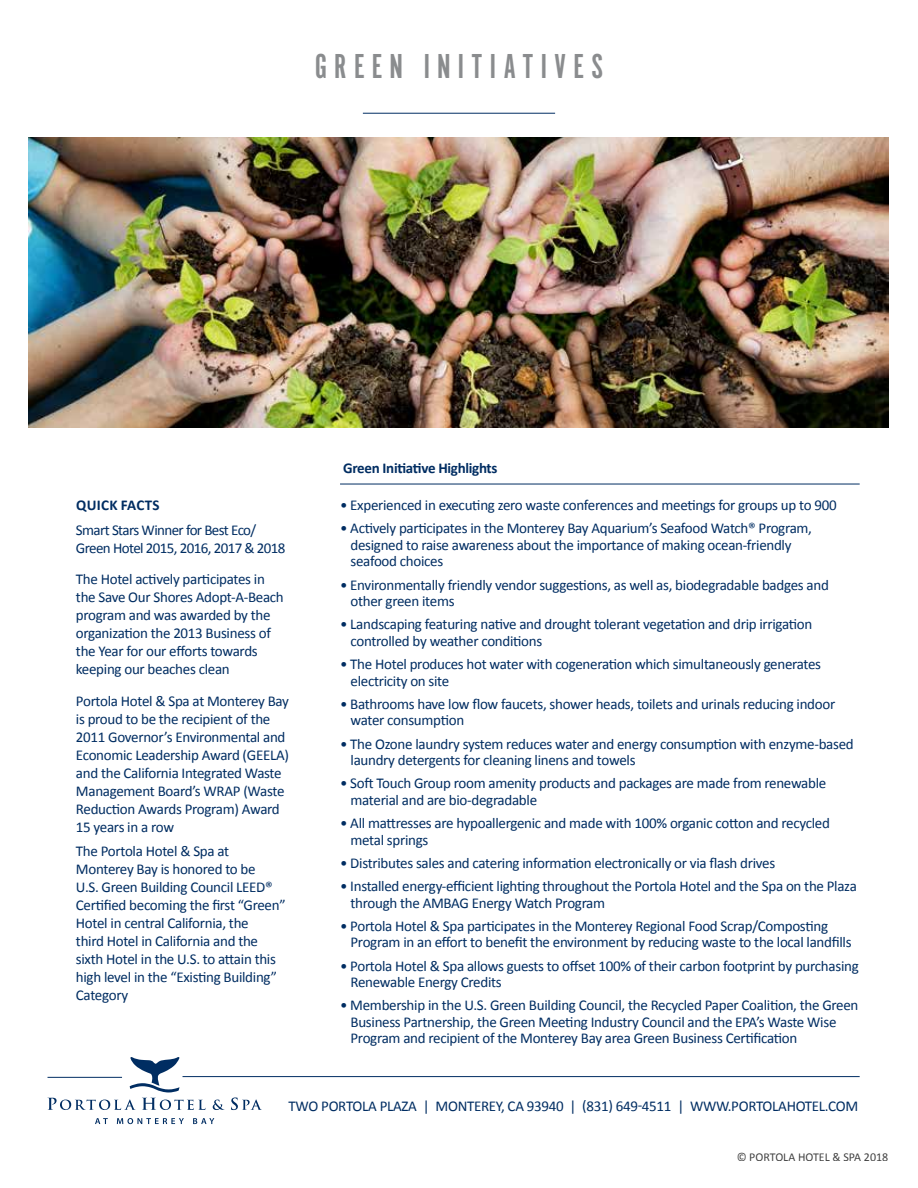
<style>
.page{position:relative;width:918px;height:1188px;background:#fff}
.page>*{position:absolute;margin:0;border:0;box-sizing:border-box;transform-origin:0 0}
.t1{font:36px "Alternate Got No 1 D";letter-spacing:.205em;color:#8a8c8e}
.t2{font:15px/18px "Calibri";letter-spacing:-.02em;color:#002d62}
.t3{font:15px/18px "Calibri";letter-spacing:-.04em;color:#002d62}
.t4{font:700 15px "Calibri";letter-spacing:-.02em;color:#002d62}
.t5{font:700 15px "Calibri";letter-spacing:.02em;color:#002d62}
.t6{font:12px "Calibri";color:#000}
</style>
<div class="page">
<img style="left:28px;top:137px;width:860px;height:291px">
<svg style="left:95px;top:1118px;width:13px;height:6px"></svg>
<svg style="left:117px;top:1118px;width:67px;height:6px"></svg>
<svg style="left:193px;top:1118px;width:21px;height:6px"></svg>
<svg style="left:130px;top:1057px;width:50px;height:35px"></svg>
<svg style="left:48px;top:1098px;width:88px;height:12px"></svg>
<svg style="left:142px;top:1098px;width:64px;height:12px"></svg>
<svg style="left:213px;top:1100px;width:11px;height:10px"></svg>
<svg style="left:231px;top:1098px;width:31px;height:12px"></svg>
<hr style="left:183px;top:1076px;width:677px;height:1px;background:#002d62">
<hr style="left:48px;top:1077px;width:74px;height:1px;background:#002d62">
<hr style="left:340px;top:484px;width:520px;height:1px;background:#002d62">
<hr style="left:363px;top:113px;width:192px;height:1px;background:#002d62">
<h1 class="t1" style="left:315px;top:47px;width:290px">GREEN INITIATIVES</h1>
<p class="t5" style="left:76px;top:496px;width:85px">QUICK FACTS</p>
<p class="t3" style="left:76px;top:520px;width:211px">Smart Stars Winner for Best Eco/<br>Green Hotel 2015, 2016, 2017 &amp; 2018</p>
<p class="t2" style="left:76px;top:570px;width:209px">The Hotel actively participates in the Save Our Shores Adopt-A-Beach program and was awarded by the organization the 2013 Business of the Year for our efforts towards keeping our beaches clean</p>
<p class="t2" style="left:76px;top:691px;width:215px">Portola Hotel &amp; Spa at Monterey Bay is proud to be the recipient of the<br>2011 Governor’s Environmental and<br>Economic Leadership Award (GEELA) and the California Integrated Waste<br>Management Board’s WRAP (Waste<br>Reduction Awards Program) Award<br>15 years in a row</p>
<p class="t2" style="left:76px;top:842px;width:211px">The Portola Hotel &amp; Spa at<br>Monterey Bay is honored to be<br>U.S. Green Building Council LEED®<br>Certified becoming the first “Green”<br>Hotel in central California, the<br>third Hotel in California and the sixth Hotel in the U.S. to attain this high level in the “Existing Building”<br>Category</p>
<p class="t4" style="left:343px;top:459px;width:156px">Green Initiative Highlights</p>
<p class="t2" style="left:340px;top:495px;width:498px">• Experienced in executing zero waste conferences and meetings for groups up to 900</p>
<p class="t2" style="left:351px;top:519px;width:463px;line-height:16.5px;text-indent:-10px">• Actively participates in the Monterey Bay Aquarium’s Seafood Watch® Program, designed to raise awareness about the importance of making ocean-friendly seafood choices</p>
<p class="t2" style="left:351px;top:576px;width:480px;line-height:16.5px;text-indent:-10px">• Environmentally friendly vendor suggestions, as well as, biodegradable badges and other green items</p>
<p class="t2" style="left:351px;top:615px;width:463px;line-height:16.5px;text-indent:-10px">• Landscaping featuring native and drought tolerant vegetation and drip irrigation controlled by weather conditions</p>
<p class="t2" style="left:351px;top:655px;width:472px;line-height:16.5px;text-indent:-10px">• The Hotel produces hot water with cogeneration which simultaneously generates electricity on site</p>
<p class="t2" style="left:351px;top:695px;width:486px;line-height:16.5px;text-indent:-10px">• Bathrooms have low flow faucets, shower heads, toilets and urinals reducing indoor water consumption</p>
<p class="t2" style="left:351px;top:735px;width:505px;line-height:16.5px;text-indent:-10px">• The Ozone laundry system reduces water and energy consumption with enzyme-based laundry detergents for cleaning linens and towels</p>
<p class="t2" style="left:351px;top:774px;width:477px;line-height:16.5px;text-indent:-10px">• Soft Touch Group room amenity products and packages are made from renewable material and are bio-degradable</p>
<p class="t2" style="left:351px;top:814px;width:481px;line-height:16.5px;text-indent:-10px">• All mattresses are hypoallergenic and made with 100% organic cotton and recycled metal springs</p>
<p class="t2" style="left:340px;top:853px;width:437px">• Distributes sales and catering information electronically or via flash drives</p>
<p class="t2" style="left:351px;top:877px;width:508px;line-height:16.5px;text-indent:-10px">• Installed energy-efficient lighting throughout the Portola Hotel and the Spa on the Plaza through the AMBAG Energy Watch Program</p>
<p class="t2" style="left:351px;top:917px;width:503px;line-height:16.5px;text-indent:-10px">• Portola Hotel &amp; Spa participates in the Monterey Regional Food Scrap/Composting<br>Program in an effort to benefit the environment by reducing waste to the local landfills</p>
<p class="t2" style="left:351px;top:957px;width:510px;line-height:16.5px;text-indent:-10px">• Portola Hotel &amp; Spa allows guests to offset 100% of their carbon footprint by purchasing<br>Renewable Energy Credits</p>
<p class="t2" style="left:351px;top:996px;width:509px;line-height:16.5px;text-indent:-10px">• Membership in the U.S. Green Building Council, the Recycled Paper Coalition, the Green<br>Business Partnership, the Green Meeting Industry Council and the EPA’s Waste Wise<br>Program and recipient of the Monterey Bay area Green Business Certification</p>
<p class="t2" style="left:289px;top:1096px;width:571px">TWO PORTOLA PLAZA | MONTEREY, CA 93940 | (831) 649-4511 | WWW.PORTOLAHOTEL.COM</p>
<p class="t6" style="left:737px;top:1149px;width:153px">© PORTOLA HOTEL &amp; SPA 2018</p>
</div>
